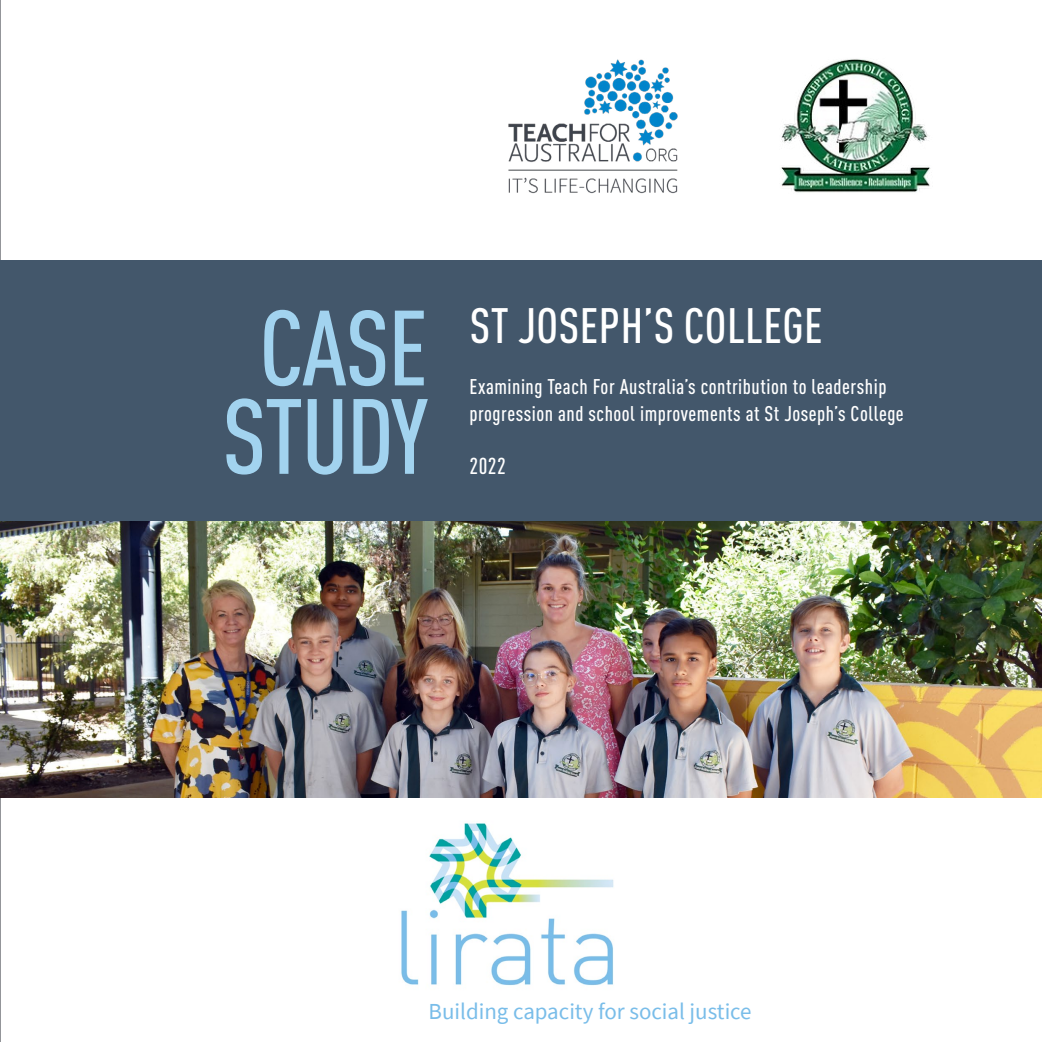
<style>
.page{position:relative;width:1042px;height:1042px;background:#fff}
.page>*{position:absolute;margin:0;border:0;box-sizing:border-box;transform-origin:0 0}
.t1{font:500 condensed 105px/88.4px "DIN Pro";letter-spacing:-.015em;color:#a2d3ef;text-align:center}
.t2{font:500 condensed 49px "DIN Pro";letter-spacing:.01em;color:#fff}
.t3{font:22.93px "Source Sans Pro";color:#79bde9}
.t4{font:500 condensed 22.75px "DIN Pro";color:#fff}
.t5{font:500 condensed 21px/26.6px "DIN Pro";letter-spacing:.025em;color:#fff}
</style>
<div class="page">
<hr style="left:0;top:0;width:1px;height:1042px;background:#292c34">
<div style="left:0;top:260px;width:1042px;height:261px;background:#43576b"></div>
<img style="left:401px;top:823px;width:213px;height:163px">
<img style="left:781px;top:59px;width:150px;height:134px">
<img style="left:508px;top:59px;width:170px;height:135px">
<img style="left:0;top:521px;width:1042px;height:276px">
<h1 class="t1" style="left:222px;top:303px;width:207px">CASE<br>STUDY</h1>
<h2 class="t2" style="left:470px;top:296px;width:355px">ST JOSEPH’S COLLEGE</h2>
<p class="t5" style="left:469px;top:373px;width:436px">Examining Teach For Australia’s contribution to leadership progression and school improvements at St Joseph’s College</p>
<p class="t4" style="left:469px;top:452px;width:38px">2022</p>
<p class="t3" style="left:428px;top:996px;width:325px">Building capacity for social justice</p>
</div>
